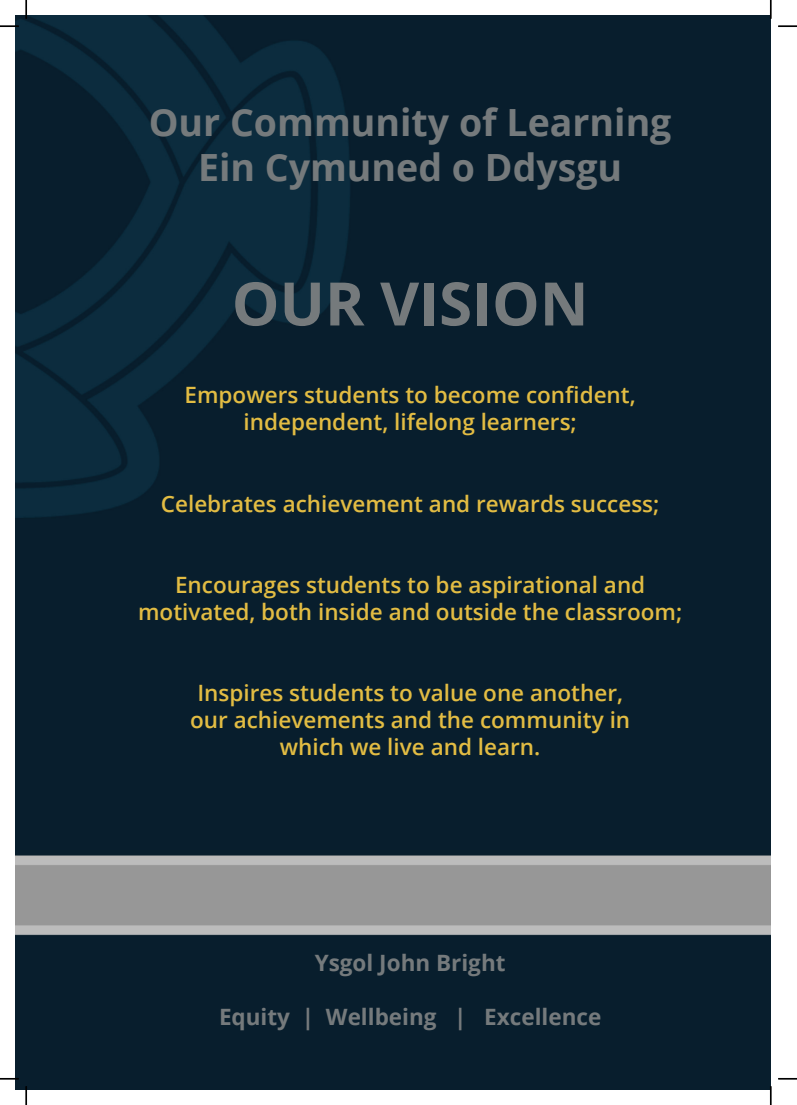
<style>
.page{position:relative;width:797px;height:1105px;background:#fff}
.page>*{position:absolute;margin:0;border:0;box-sizing:border-box;transform-origin:0 0}
.t1{font:700 60px "Open Sans";color:#757a7c}
.t2{font:700 37.5px/45px "Open Sans";color:#757a7c;text-align:center}
.t3{font:600 22.5px/27px "Open Sans";color:#e2bc43;text-align:center}
.t4{font:700 22.5px "Open Sans";color:#757a7c}
</style>
<div class="page">
<img style="left:16px;top:16px;width:754px;height:1073px">
<svg style="left:0;top:25px;width:19px;height:2px"></svg>
<svg style="left:778px;top:25px;width:19px;height:2px"></svg>
<svg style="left:0;top:1078px;width:19px;height:1px"></svg>
<svg style="left:778px;top:1078px;width:19px;height:1px"></svg>
<svg style="left:25px;top:0;width:2px;height:19px"></svg>
<svg style="left:25px;top:1086px;width:2px;height:19px"></svg>
<svg style="left:770px;top:0;width:1px;height:19px"></svg>
<svg style="left:770px;top:1086px;width:1px;height:19px"></svg>
<h2 class="t2" style="left:149px;top:104px;width:524px">Our Community of Learning<br>Ein Cymuned o Ddysgu</h2>
<h1 class="t1" style="left:232px;top:280px;width:358px">OUR VISION</h1>
<p class="t3" style="left:184px;top:381px;width:453px">Empowers students to become con昀椀dent, independent, lifelong learners;</p>
<p class="t3" style="left:161px;top:489px;width:500px">Celebrates achievement and rewards success;</p>
<p class="t3" style="left:138px;top:570px;width:545px">Encourages students to be aspirational and motivated, both inside and outside the classroom;</p>
<p class="t3" style="left:190px;top:678px;width:441px">Inspires students to value one another, our achievements and the community in which we live and learn.</p>
<p class="t4" style="left:315px;top:953px;width:192px">Ysgol John Bright</p>
<p class="t4" style="left:219px;top:1007px;width:384px">Equity | Wellbeing | Excellence</p>
</div>
